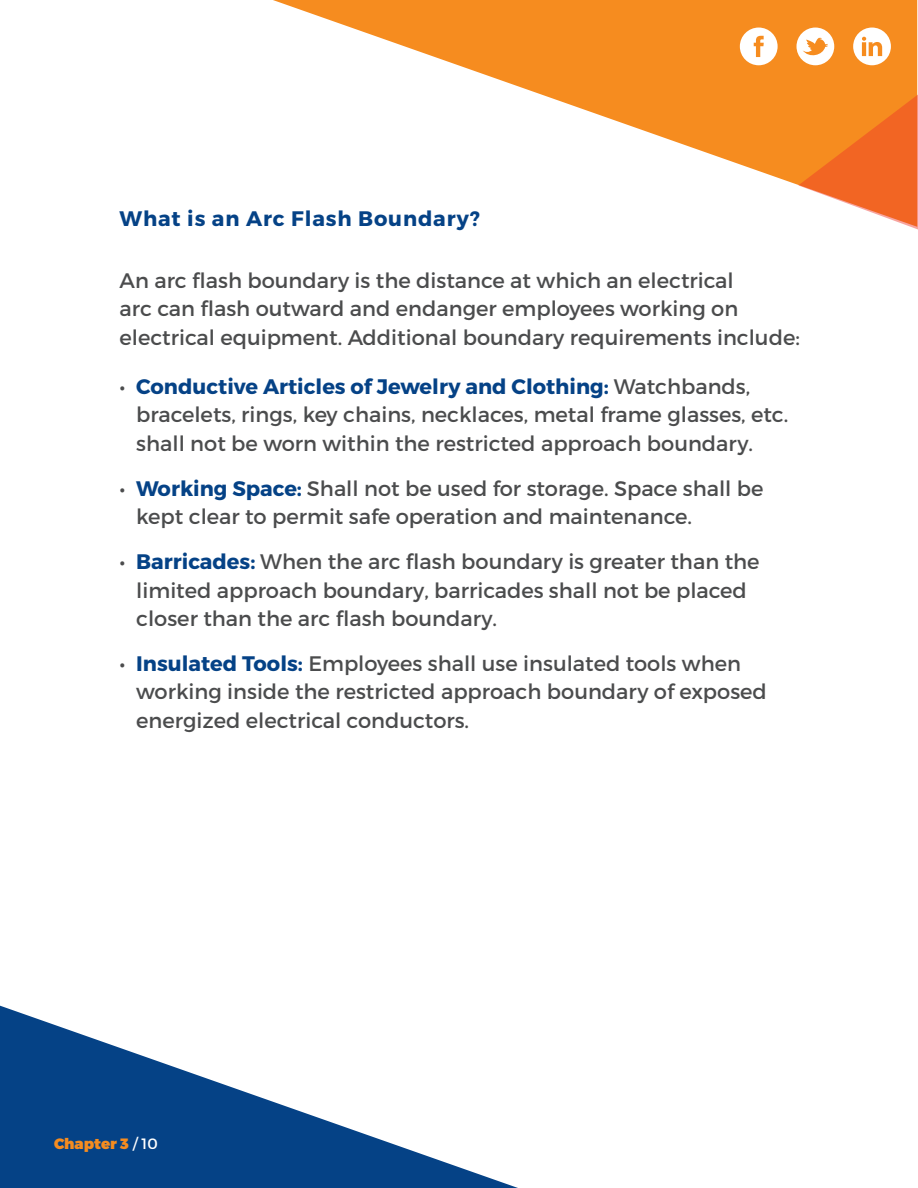
<style>
.page{position:relative;width:918px;height:1188px;background:#fff}
.page>*{position:absolute;margin:0;border:0;box-sizing:border-box;transform-origin:0 0}
.t1{font:21px/28.5px "Montserrat";color:#4b4c4d}
.t2{font:700 21px "Montserrat";letter-spacing:.04em;color:#054286}
.t3{font:900 15px "Montserrat";color:#f68c1f}
.s1{font-weight:700;color:#054286}
.s2{font-weight:400;color:#fff}
</style>
<div class="page">
<svg style="left:0;top:1006px;width:518px;height:182px"></svg>
<svg style="left:273px;top:0;width:644px;height:185px;fill:#f68c1f"></svg>
<svg style="left:797px;top:28px;width:37px;height:37px"></svg>
<svg style="left:740px;top:28px;width:38px;height:37px"></svg>
<svg style="left:853px;top:28px;width:38px;height:37px"></svg>
<svg style="left:798px;top:94px;width:120px;height:136px"></svg>
<p class="t2" style="left:120px;top:205px;width:362px">What is an Arc Flash Boundary?</p>
<p class="t1" style="left:120px;top:266px;width:682px">An arc flash boundary is the distance at which an electrical<br>arc can flash outward and endanger employees working on electrical equipment. Additional boundary requirements include:</p>
<p class="t1" style="left:136px;top:372px;width:654px;text-indent:-17px">• <span class="s1">Conductive Articles of Jewelry and Clothing:</span> Watchbands, bracelets, rings, key chains, necklaces, metal frame glasses, etc. shall not be worn within the restricted approach boundary.</p>
<p class="t1" style="left:136px;top:474px;width:629px;text-indent:-17px">• <span class="s1">Working Space:</span> Shall not be used for storage. Space shall be kept clear to permit safe operation and maintenance.</p>
<p class="t1" style="left:136px;top:547px;width:625px;text-indent:-17px">• <span class="s1">Barricades:</span> When the arc flash boundary is greater than the limited approach boundary, barricades shall not be placed closer than the arc flash boundary.</p>
<p class="t1" style="left:136px;top:649px;width:632px;text-indent:-17px">• <span class="s1">Insulated Tools:</span> Employees shall use insulated tools when working inside the restricted approach boundary of exposed energized electrical conductors.</p>
<p class="t3" style="left:54px;top:1134px;width:105px">Chapter 3 <span class="s2">/ 10</span></p>
</div>
